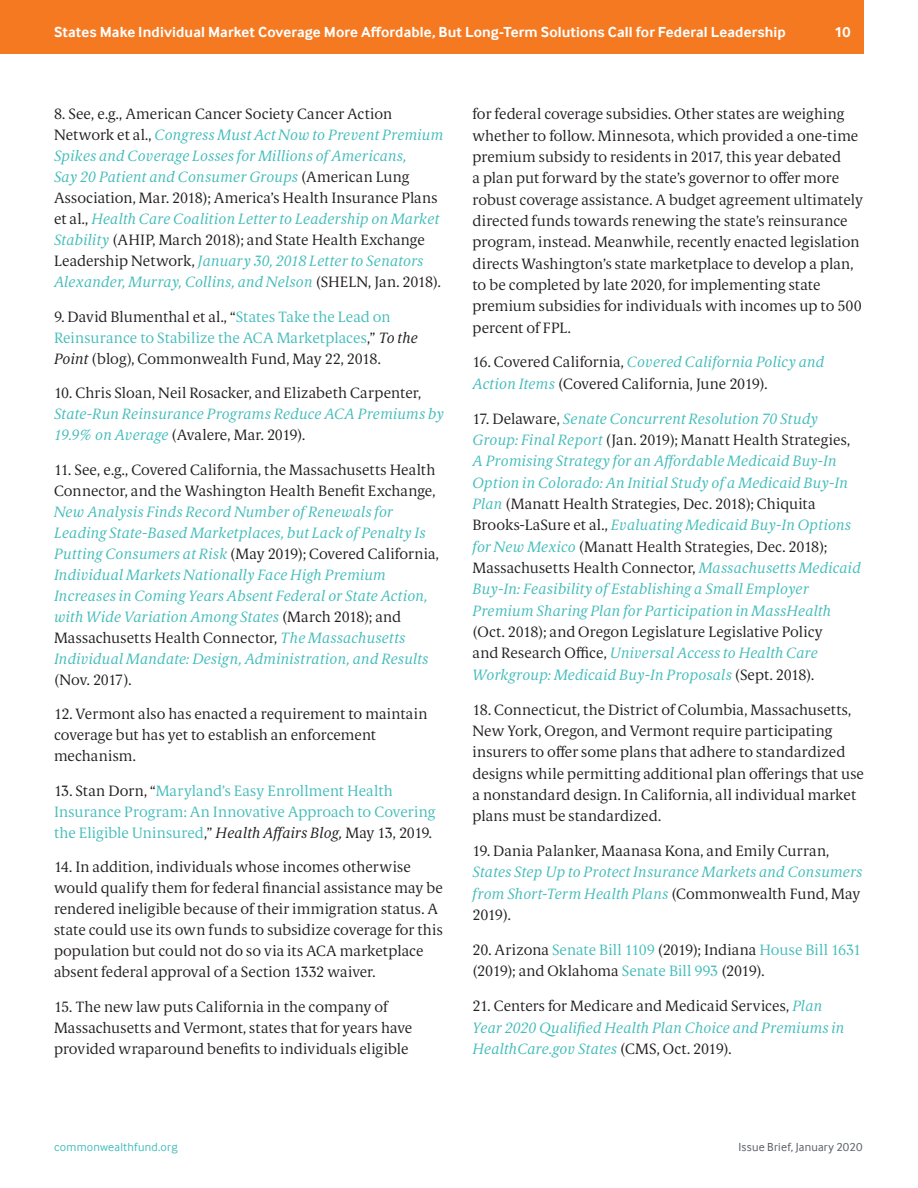
<style>
.page{position:relative;width:918px;height:1188px;background:#fff}
.page>*{position:absolute;margin:0;border:0;box-sizing:border-box;transform-origin:0 0}
.Endnote_text{font:italic 300 15px/21px "Berlingske Serif Text";letter-spacing:.01em;color:#44bdbb}
.Endnote_text-2{font:300 15px/21.3px "Berlingske Serif Text";color:#231f20}
.Endnote_text-3{font:300 15px/21px "Berlingske Serif Text";color:#44bdbb}
.t1{font:700 15px "Inter Face";letter-spacing:.005em;color:#fff}
.t2{font:12px "Inter Face";letter-spacing:.02em;color:#5a5d67}
.t3{font:12px "Inter Face";letter-spacing:.02em;color:#44bdbb}
.s1{font-style:normal;color:#231f20}
.s2{color:#44bdbb}
.s3{font-style:italic}
.s4{font-style:italic;color:#44bdbb}
.s5{color:#231f20}
.s6{font-style:italic;color:#231f20}
</style>
<div class="page">
<div style="left:0;top:0;width:864px;height:54px;background:#f47921"></div>
<p class="t1" style="left:54px;top:23px;width:733px">States Make Individual Market Coverage More Affordable, But Long-Term Solutions Call for Federal Leadership</p>
<p class="t1" style="left:834px;top:23px;width:18px">10</p>
<p class="Endnote_text" style="left:54px;top:103px;width:391px"><span class="s1">8. See, e.g., American Cancer Society Cancer Action Network et al.,</span> Congress Must Act Now to Prevent Premium Spikes and Coverage Losses for Millions of Americans,<br>Say 20 Patient and Consumer Groups <span class="s1">(American Lung Association, Mar. 2018); America’s Health Insurance Plans et al.,</span> Health Care Coalition Letter to Leadership on Market Stability <span class="s1">(AHIP, March 2018); and State Health Exchange Leadership Network,</span> January 30, 2018 Letter to Senators Alexander, Murray, Collins, and Nelson <span class="s1">(SHELN, Jan. 2018).</span></p>
<p class="Endnote_text-2" style="left:54px;top:306px;width:365px">9. David Blumenthal et al., “<span class="s2">States Take the Lead on<br>Reinsurance to Stabilize the ACA Marketplaces</span>,” <span class="s3">To the<br>Point</span> (blog), Commonwealth Fund, May 22, 2018.</p>
<p class="Endnote_text-2" style="left:54px;top:382px;width:392px">10. Chris Sloan, Neil Rosacker, and Elizabeth Carpenter,<br><span class="s4">State-Run Reinsurance Programs Reduce ACA Premiums by<br>19.9% on Average</span> (Avalere, Mar. 2019).</p>
<p class="Endnote_text" style="left:54px;top:458px;width:387px"><span class="s1">11. See, e.g., Covered California, the Massachusetts Health Connector, and the Washington Health Benefit Exchange, </span>New Analysis Finds Record Number of Renewals for Leading State-Based Marketplaces, but Lack of Penalty Is Putting Consumers at Risk <span class="s1">(May 2019); Covered California, </span>Individual Markets Nationally Face High Premium Increases in Coming Years Absent Federal or State Action, with Wide Variation Among States <span class="s1">(March 2018); and Massachusetts Health Connector,</span> The Massachusetts Individual Mandate: Design, Administration, and Results <span class="s1">(Nov. 2017).</span></p>
<p class="Endnote_text-2" style="left:54px;top:703px;width:375px">12. Vermont also has enacted a requirement to maintain coverage but has yet to establish an enforcement mechanism.</p>
<p class="Endnote_text-3" style="left:54px;top:780px;width:383px"><span class="s5">13. Stan Dorn, “</span>Maryland’s Easy Enrollment Health<br>Insurance Program: An Innovative Approach to Covering the Eligible Uninsured<span class="s5">,”</span> <span class="s6">Health Affairs Blog,</span> <span class="s5">May 13, 2019.</span></p>
<p class="Endnote_text-2" style="left:54px;top:856px;width:390px">14. In addition, individuals whose incomes otherwise would qualify them for federal financial assistance may be rendered ineligible because of their immigration status. A state could use its own funds to subsidize coverage for this population but could not do so via its ACA marketplace absent federal approval of a Section 1332 waiver.</p>
<p class="Endnote_text-2" style="left:54px;top:996px;width:360px">15. The new law puts California in the company of<br>Massachusetts and Vermont, states that for years have provided wraparound benefits to individuals eligible</p>
<p class="Endnote_text-2" style="left:472px;top:103px;width:392px">for federal coverage subsidies. Other states are weighing whether to follow. Minnesota, which provided a one-time premium subsidy to residents in 2017, this year debated<br>a plan put forward by the state’s governor to offer more robust coverage assistance. A budget agreement ultimately directed funds towards renewing the state’s reinsurance program, instead. Meanwhile, recently enacted legislation directs Washington’s state marketplace to develop a plan, to be completed by late 2020, for implementing state premium subsidies for individuals with incomes up to 500 percent of FPL.</p>
<p class="Endnote_text-2" style="left:472px;top:351px;width:353px">16. Covered California, <span class="s4">Covered California Policy and<br>Action Items</span> (Covered California, June 2019).</p>
<p class="Endnote_text" style="left:472px;top:407px;width:390px"><span class="s1">17. Delaware,</span> Senate Concurrent Resolution 70 Study Group: Final Report <span class="s1">(Jan. 2019); Manatt Health Strategies, </span>A Promising Strategy for an Affordable Medicaid Buy-In Option in Colorado: An Initial Study of a Medicaid Buy-In Plan <span class="s1">(Manatt Health Strategies, Dec. 2018); Chiquita Brooks-LaSure et al.,</span> Evaluating Medicaid Buy-In Options for New Mexico <span class="s1">(Manatt Health Strategies, Dec. 2018); Massachusetts Health Connector,</span> Massachusetts Medicaid Buy-In: Feasibility of Establishing a Small Employer Premium Sharing Plan for Participation in MassHealth <span class="s1">(Oct. 2018); and Oregon Legislature Legislative Policy<br>and Research Office,</span> Universal Access to Health Care Workgroup: Medicaid Buy-In Proposals <span class="s1">(Sept. 2018).</span></p>
<p class="Endnote_text-2" style="left:472px;top:698px;width:393px">18. Connecticut, the District of Columbia, Massachusetts, New York, Oregon, and Vermont require participating insurers to offer some plans that adhere to standardized designs while permitting additional plan offerings that use a nonstandard design. In California, all individual market plans must be standardized.</p>
<p class="Endnote_text" style="left:472px;top:839px;width:391px"><span class="s1">19. Dania Palanker, Maanasa Kona, and Emily Curran, </span>States Step Up to Protect Insurance Markets and Consumers from Short-Term Health Plans <span class="s1">(Commonwealth Fund, May 2019).</span></p>
<p class="Endnote_text-2" style="left:472px;top:939px;width:390px">20. Arizona <span class="s2">Senate Bill 1109</span> (2019); Indiana <span class="s2">House Bill 1631 </span>(2019); and Oklahoma <span class="s2">Senate Bill 993</span> (2019).</p>
<p class="Endnote_text" style="left:472px;top:994px;width:374px"><span class="s1">21. Centers for Medicare and Medicaid Services,</span> Plan<br>Year 2020 Qualified Health Plan Choice and Premiums in<br>HealthCare.gov States <span class="s1">(CMS, Oct. 2019).</span></p>
<p class="t3" style="left:54px;top:1140px;width:125px">commonwealthfund.org</p>
<p class="t2" style="left:738px;top:1140px;width:126px">Issue Brief, January 2020</p>
</div>
